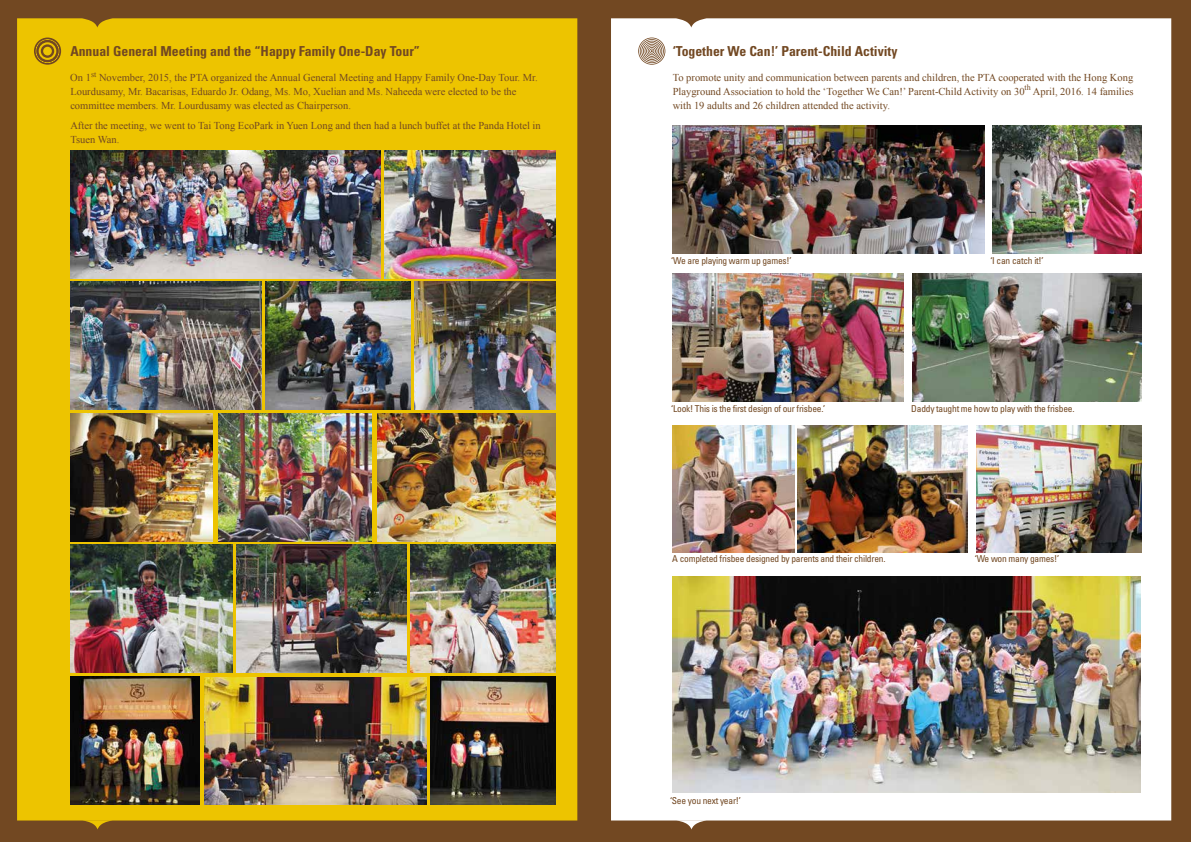
<style>
.page{position:relative;width:1191px;height:842px;background:#724822}
.page>*{position:absolute;margin:0;border:0;box-sizing:border-box;transform-origin:0 0}
.t1{font:700 condensed 13.8px "Univers";color:#724822}
.t2{font:10.5px/13.8px "Times New Roman";color:#724822}
.t3{font:condensed 9.5px "Univers";letter-spacing:-.025em;color:#724822}
.t4{font:8px "Times New Roman";color:#724822}
</style>
<div class="page">
<div style="left:611px;top:18px;width:560px;height:802px;background:#fff"></div>
<svg style="left:676px;top:820px;width:30px;height:9px"></svg>
<div style="left:17px;top:18px;width:560px;height:802px;background:#edc400"></div>
<svg style="left:82px;top:820px;width:31px;height:9px"></svg>
<img style="left:385px;top:151px;width:170px;height:128px">
<img style="left:70px;top:151px;width:310px;height:128px">
<img style="left:70px;top:282px;width:192px;height:127px">
<img style="left:266px;top:282px;width:144px;height:127px">
<img style="left:415px;top:282px;width:140px;height:127px">
<img style="left:218px;top:414px;width:153px;height:127px">
<img style="left:70px;top:414px;width:143px;height:127px">
<img style="left:377px;top:414px;width:178px;height:127px">
<img style="left:236px;top:544px;width:170px;height:128px">
<img style="left:70px;top:544px;width:162px;height:128px">
<img style="left:410px;top:544px;width:145px;height:128px">
<img style="left:70px;top:676px;width:129px;height:128px">
<img style="left:431px;top:676px;width:124px;height:128px">
<img style="left:204px;top:677px;width:223px;height:128px">
<img style="left:798px;top:425px;width:170px;height:128px">
<img style="left:672px;top:274px;width:232px;height:128px">
<img style="left:672px;top:126px;width:312px;height:128px">
<img style="left:992px;top:126px;width:149px;height:128px">
<img style="left:912px;top:274px;width:229px;height:128px">
<img style="left:672px;top:425px;width:122px;height:128px">
<img style="left:976px;top:425px;width:165px;height:128px">
<img style="left:673px;top:576px;width:467px;height:216px">
<svg style="left:34px;top:38px;width:27px;height:27px"></svg>
<svg style="left:638px;top:38px;width:27px;height:27px"></svg>
<h1 class="t1" style="left:70px;top:42px;width:351px">Annual General Meeting and the “Happy Family One-Day Tour”</h1>
<p class="t2" style="left:70px;top:71px;width:22px">On 1</p>
<p class="t4" style="left:91px;top:69px;width:7px">st</p>
<p class="t2" style="left:70px;top:71px;width:469px;text-indent:29px">November, 2015, the PTA organized the Annual General Meeting and Happy Family One-Day Tour. Mr.<br>Lourdusamy, Mr. Bacarisas, Eduardo Jr. Odang, Ms. Mo, Xuelian and Ms. Naheeda were elected to be the committee members. Mr. Lourdusamy was elected as Chairperson.</p>
<p class="t2" style="left:70px;top:118px;width:472px">After the meeting, we went to Tai Tong EcoPark in Yuen Long and then had a lunch buffet at the Panda Hotel in<br>Tsuen Wan.</p>
<h1 class="t1" style="left:673px;top:42px;width:226px">‘Together We Can!’ Parent-Child Activity</h1>
<p class="t2" style="left:672px;top:71px;width:462px">To promote unity and communication between parents and children, the PTA cooperated with the Hong Kong<br>Playground Association to hold the ‘Together We Can!’ Parent-Child Activity on 30</p>
<p class="t4" style="left:1024px;top:82px;width:8px">th</p>
<p class="t2" style="left:1033px;top:85px;width:102px">April, 2016. 14 families</p>
<p class="t2" style="left:672px;top:98px;width:219px">with 19 adults and 26 children attended the activity.</p>
<p class="t3" style="left:671px;top:254px;width:122px">‘We are playing warm up games!’</p>
<p class="t3" style="left:990px;top:254px;width:55px">‘I can catch it!’</p>
<p class="t3" style="left:671px;top:403px;width:155px">‘Look! This is the first design of our frisbee.’</p>
<p class="t3" style="left:911px;top:403px;width:165px">Daddy taught me how to play with the frisbee.</p>
<p class="t3" style="left:672px;top:553px;width:215px">A completed frisbee designed by parents and their children.</p>
<p class="t3" style="left:974px;top:553px;width:86px">‘We won many games!’</p>
<p class="t3" style="left:670px;top:795px;width:72px">‘See you next year!’</p>
</div>
